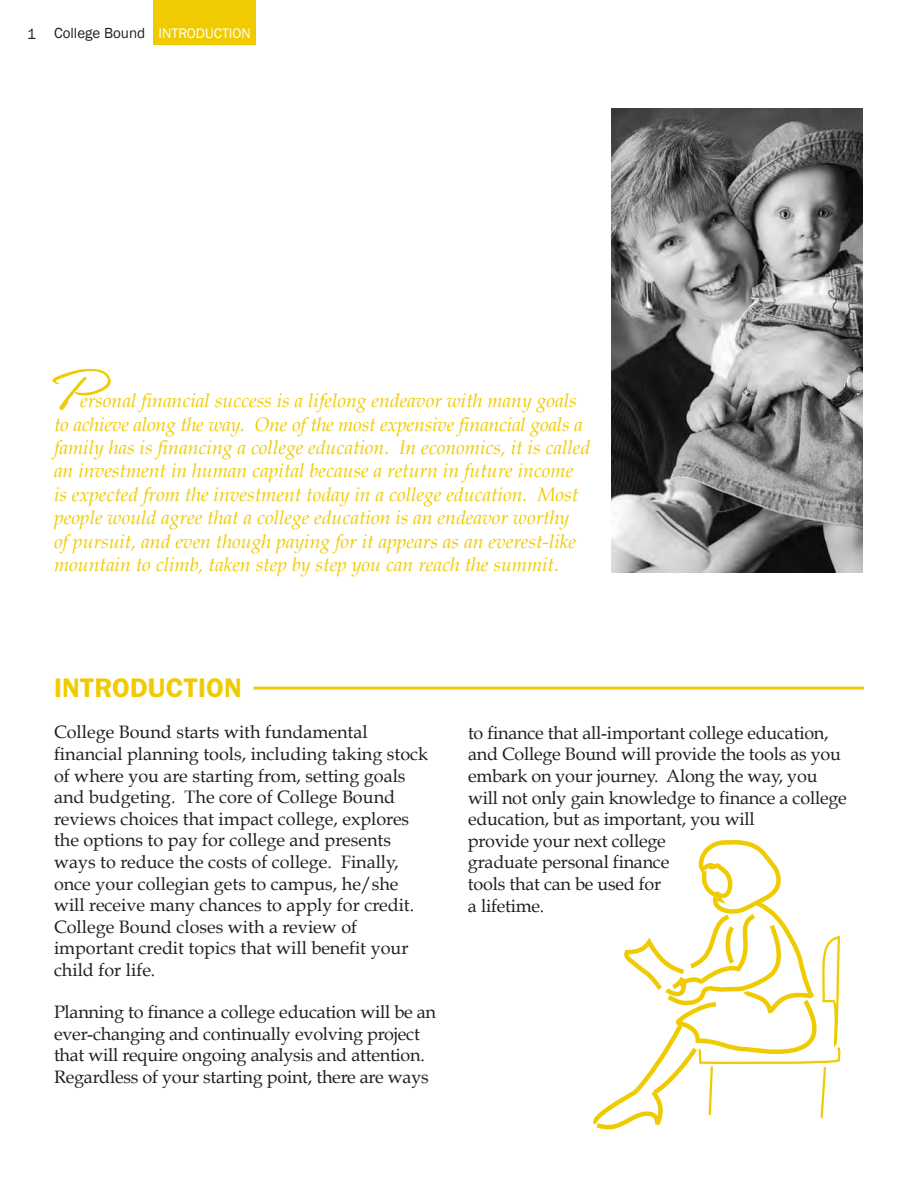
<style>
.page{position:relative;width:918px;height:1188px;background:#fff}
.page>*{position:absolute;margin:0;border:0;box-sizing:border-box;transform-origin:0 0}
.Paragraph_main{font:90px "LHF Stanford Script";color:#f0cb02}
.Paragraph_main-2{font:600 27px "Franklin Gothic";color:#f0cb02}
.Paragraph_main-3{font:italic 19.5px/23.4px "Book Antiqua";color:#f0cb02}
.Paragraph_main-4{font:18px/21.6px "Book Antiqua";letter-spacing:-.015em;color:#231f20}
.Call_out_1{font:15px "Franklin Gothic";color:#231f20}
.s1{font-size:14.25px;color:#fff}
</style>
<div class="page">
<hr style="left:254px;top:687px;width:610px;height:3px;background:#f0cb02">
<img style="left:611px;top:108px;width:251px;height:464px">
<svg style="left:593px;top:1097px;width:29px;height:33px"></svg>
<svg style="left:622px;top:840px;width:219px;height:286px"></svg>
<div style="left:154px;top:0;width:102px;height:45px;background:#f0cb02"></div>
<p class="Call_out_1" style="left:27px;top:25px;width:10px">1</p>
<p class="Call_out_1" style="left:54px;top:23px;width:198px">College Bound <span class="s1">INTRODUCTION</span></p>
<p class="Paragraph_main" style="left:54px;top:342px;width:38px">P</p>
<p class="Paragraph_main-3" style="left:54px;top:389px;width:538px;text-indent:26px">ersonal financial success is a lifelong endeavor with many goals to achieve along the way. One of the most expensive financial goals a family has is financing a college education. In economics, it is called an investment in human capital because a return in future income is expected from the investment today in a college education. Most people would agree that a college education is an endeavor worthy<br>of pursuit, and even though paying for it appears as an everest-like mountain to climb, taken step by step you can reach the summit.</p>
<p class="Paragraph_main-2" style="left:54px;top:671px;width:189px">INTRODUCTION</p>
<p class="Paragraph_main-4" style="left:54px;top:722px;width:376px">College Bound starts with fundamental financial planning tools, including taking stock of where you are starting from, setting goals and budgeting. The core of College Bound reviews choices that impact college, explores the options to pay for college and presents ways to reduce the costs of college. Finally, once your collegian gets to campus, he/she will receive many chances to apply for credit.<br>College Bound closes with a review of important credit topics that will benefit your child for life.</p>
<p class="Paragraph_main-4" style="left:54px;top:1001px;width:384px">Planning to finance a college education will be an ever-changing and continually evolving project that will require ongoing analysis and attention.<br>Regardless of your starting point, there are ways</p>
<p class="Paragraph_main-4" style="left:468px;top:722px;width:380px">to finance that all-important college education, and College Bound will provide the tools as you embark on your journey. Along the way, you will not only gain knowledge to finance a college education, but as important, you will<br>provide your next college<br>graduate personal finance<br>tools that can be used for<br>a lifetime.</p>
</div>
